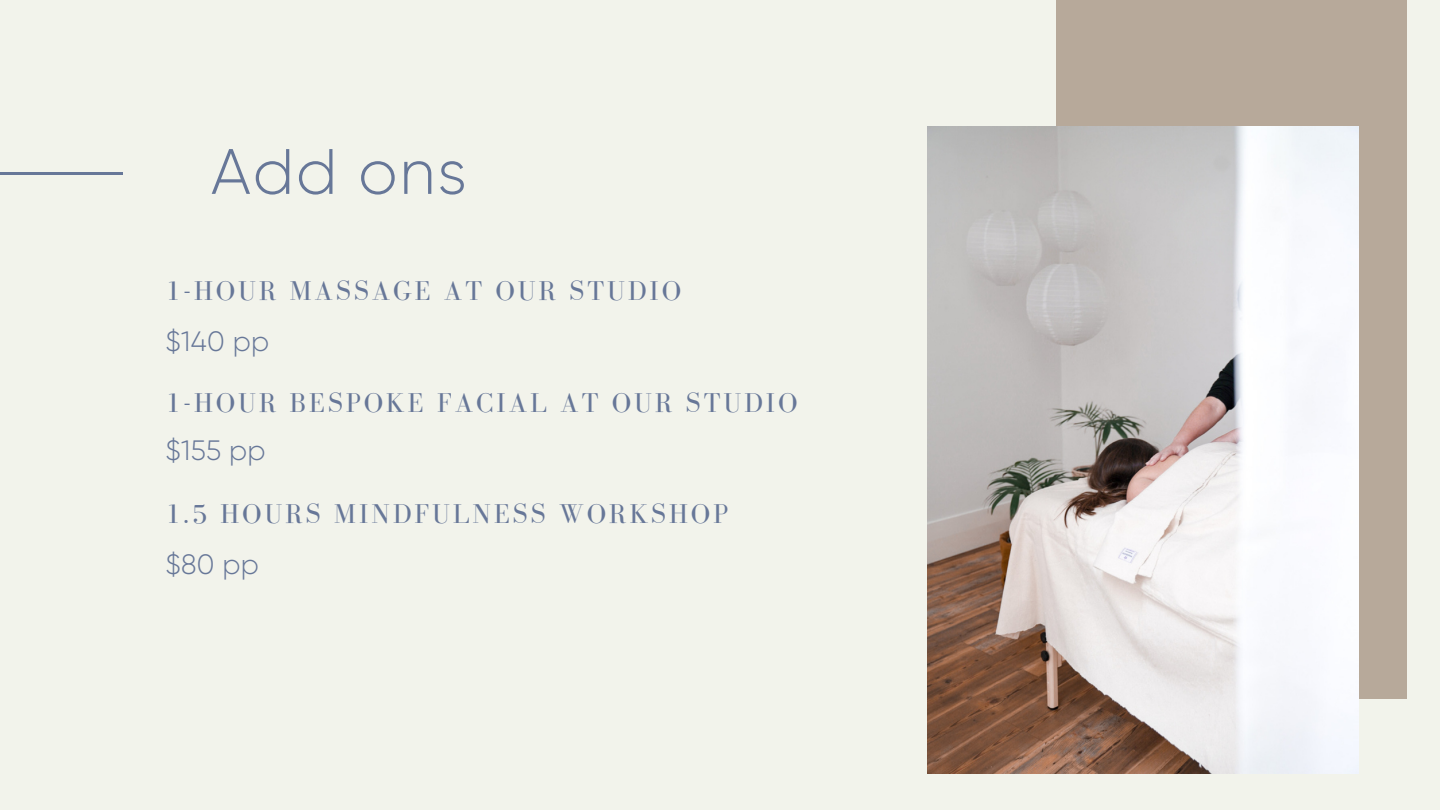
<style>
.page{position:relative;width:1440px;height:810px;background:#f2f3eb}
.page>*{position:absolute;margin:0;border:0;box-sizing:border-box;transform-origin:0 0}
.t1{font:300 64px "Gilroy";letter-spacing:.03em;color:#677798}
.t2{font:28px "Bodoni FLF";letter-spacing:.1em;color:#677798}
.t3{font:300 28px "Gilroy";letter-spacing:.01em;color:#677798}
</style>
<div class="page">
<hr style="left:0;top:172px;width:123px;height:3px;background:#677798">
<div style="left:1056px;top:0;width:351px;height:699px;background:#b7a99a"></div>
<img style="left:927px;top:126px;width:432px;height:648px">
<p class="t1" style="left:211px;top:135px;width:257px">Add ons</p>
<p class="t2" style="left:165px;top:276px;width:517px">1-HOUR MASSAGE AT OUR STUDIO</p>
<p class="t3" style="left:165px;top:325px;width:105px">$140 pp</p>
<p class="t2" style="left:165px;top:388px;width:634px">1-HOUR BESPOKE FACIAL AT OUR STUDIO</p>
<p class="t3" style="left:165px;top:434px;width:102px">$155 pp</p>
<p class="t2" style="left:165px;top:499px;width:564px">1.5 HOURS MINDFULNESS WORKSHOP</p>
<p class="t3" style="left:165px;top:549px;width:95px">$80 pp</p>
</div>
